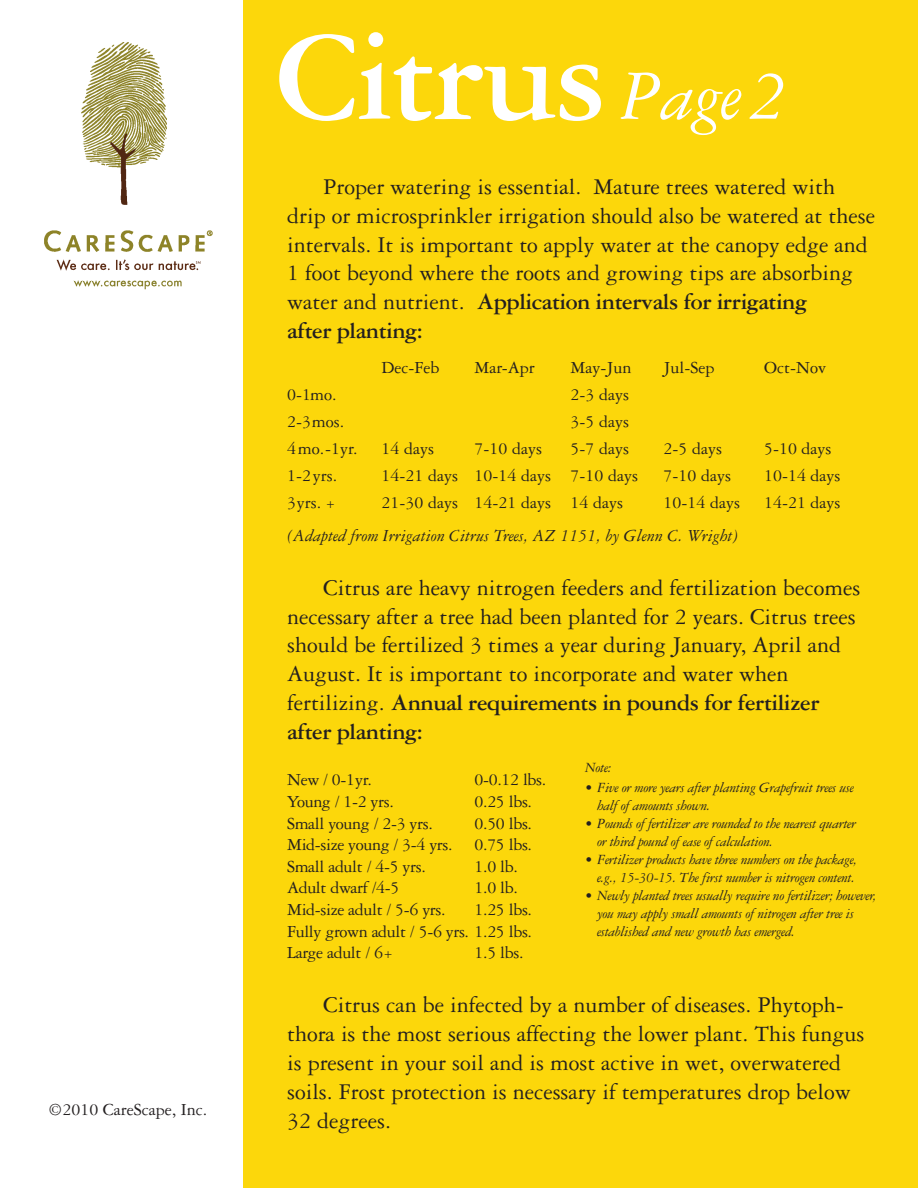
<style>
.page{position:relative;width:918px;height:1188px;background:#fff}
.page>*{position:absolute;margin:0;border:0;box-sizing:border-box;transform-origin:0 0}
.t1{font:700 135px "Garamond Three";letter-spacing:-.02em;color:#fff}
.t2{font:24px/28.8px "Garamond Three";color:#231f20}
.t3{font:18px/21.6px "Garamond Three";color:#231f20;text-align:justify}
.t4{font:18px "Garamond Three";letter-spacing:-.02em;color:#231f20}
.t5{font:italic 18px "Garamond Three";color:#231f20}
.t6{font:italic 15px/18px "Garamond Three";letter-spacing:-.02em;color:#231f20}
.s1{font-weight:400;font-style:italic;font-size:75px}
.s2{font-weight:700}
</style>
<div class="page">
<div style="left:243px;top:0;width:675px;height:1188px;background:#fcd70b"></div>
<img style="left:44px;top:42px;width:169px;height:248px">
<p class="t3" style="left:48px;top:1100px;width:161px">©2010 CareScape, Inc.</p>
<h1 class="t1" style="left:276px;top:32px;width:513px">Citrus <span class="s1">Page2</span></h1>
<p class="t2" style="left:287px;top:175px;width:589px;text-indent:36px">Proper watering is essential. Mature trees watered with drip or microsprinkler irrigation should also be watered at these intervals. It is important to apply water at the canopy edge and 1 foot beyond where the roots and growing tips are absorbing water and nutrient. <span class="s2">Application intervals for irrigating<br>after planting:</span></p>
<p class="t3" style="left:382px;top:358px;width:59px">Dec-Feb</p>
<p class="t3" style="left:475px;top:358px;width:62px">Mar-Apr</p>
<p class="t3" style="left:571px;top:358px;width:62px">May-Jun</p>
<p class="t3" style="left:664px;top:358px;width:52px">Jul-Sep</p>
<p class="t3" style="left:764px;top:358px;width:63px">Oct-Nov</p>
<p class="t3" style="left:287px;top:385px;width:51px">0-1mo.</p>
<p class="t3" style="left:571px;top:385px;width:60px">2-3 days</p>
<p class="t3" style="left:287px;top:412px;width:59px">2-3mos.</p>
<p class="t3" style="left:571px;top:412px;width:60px">3-5 days</p>
<p class="t3" style="left:287px;top:439px;width:72px">4mo.-1yr.</p>
<p class="t3" style="left:382px;top:439px;width:54px">14 days</p>
<p class="t3" style="left:475px;top:439px;width:69px">7-10 days</p>
<p class="t3" style="left:571px;top:439px;width:60px">5-7 days</p>
<p class="t3" style="left:664px;top:439px;width:60px">2-5 days</p>
<p class="t3" style="left:764px;top:439px;width:69px">5-10 days</p>
<p class="t3" style="left:287px;top:466px;width:52px">1-2yrs.</p>
<p class="t3" style="left:382px;top:466px;width:258px">14-21 days 10-14 days 7-10 days</p>
<p class="t3" style="left:664px;top:466px;width:69px">7-10 days</p>
<p class="t3" style="left:764px;top:466px;width:78px">10-14 days</p>
<p class="t3" style="left:287px;top:493px;width:50px">3yrs. +</p>
<p class="t3" style="left:382px;top:493px;width:243px">21-30 days 14-21 days 14 days</p>
<p class="t3" style="left:664px;top:493px;width:78px">10-14 days</p>
<p class="t3" style="left:764px;top:493px;width:78px">14-21 days</p>
<p class="t5" style="left:287px;top:529px;width:453px">(Adapted from Irrigation Citrus Trees, AZ 1151, by Glenn C. Wright)</p>
<p class="t2" style="left:287px;top:575px;width:575px;text-indent:36px">Citrus are heavy nitrogen feeders and fertilization becomes necessary after a tree had been planted for 2 years. Citrus trees should be fertilized 3 times a year during January, April and August. It is important to incorporate and water when fertilizing. <span class="s2">Annual requirements in pounds for fertilizer after planting:</span></p>
<p class="t3" style="left:287px;top:771px;width:87px">New / 0-1yr.</p>
<p class="t3" style="left:475px;top:771px;width:73px">0-0.12 lbs.</p>
<p class="t4" style="left:287px;top:795px;width:108px">Young / 1-2 yrs.</p>
<p class="t3" style="left:475px;top:792px;width:59px">0.25 lbs.</p>
<p class="t4" style="left:287px;top:817px;width:147px">Small young / 2-3 yrs.</p>
<p class="t6" style="left:585px;top:760px;width:28px">Note:</p>
<p class="t6" style="left:597px;top:780px;width:258px;text-indent:-12px">• Five or more years after planting Grapefruit trees use half of amounts shown.</p>
<p class="t6" style="left:597px;top:816px;width:261px;text-indent:-12px">• Pounds of fertilizer are rounded to the nearest quarter or third pound of ease of calculation.</p>
<p class="t6" style="left:585px;top:852px;width:274px;text-align:right">• Fertilizer products have three numbers on the package, e.g., 15-30-15. The first number is nitrogen content.</p>
<p class="t6" style="left:597px;top:888px;width:281px;text-indent:-12px">• Newly planted trees usually require no fertilizer; however, you may apply small amounts of nitrogen after tree is established and new growth has emerged.</p>
<p class="t3" style="left:287px;top:814px;width:247px;text-indent:188px">0.50 lbs.<br>Mid-size young / 3-4 yrs. 0.75 lbs.<br>Small adult / 4-5 yrs.</p>
<p class="t3" style="left:475px;top:857px;width:45px">1.0 lb.</p>
<p class="t4" style="left:287px;top:882px;width:114px">Adult dwarf /4-5</p>
<p class="t3" style="left:475px;top:879px;width:45px">1.0 lb.</p>
<p class="t4" style="left:287px;top:903px;width:160px">Mid-size adult / 5-6 yrs.</p>
<p class="t3" style="left:287px;top:900px;width:247px;text-indent:188px">1.25 lbs.<br>Fully grown adult / 5-6 yrs. 1.25 lbs.<br>Large adult / 6+</p>
<p class="t3" style="left:475px;top:944px;width:50px">1.5 lbs.</p>
<p class="t2" style="left:287px;top:993px;width:579px;text-indent:36px">Citrus can be infected by a number of diseases. Phytoph&shy;thora is the most serious affecting the lower plant. This fungus is present in your soil and is most active in wet, overwatered soils. Frost protection is necessary if temperatures drop below 32 degrees.</p>
</div>
